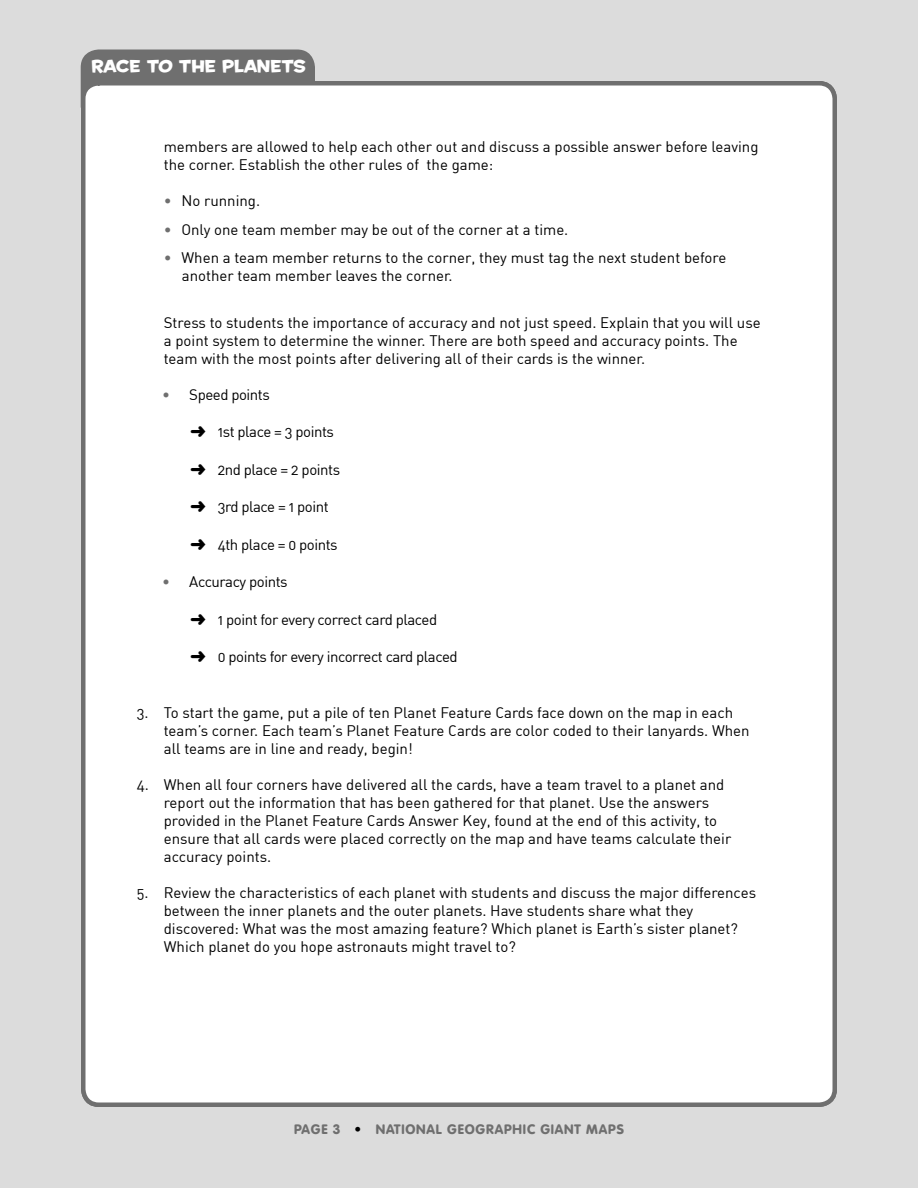
<style>
.page{position:relative;width:918px;height:1188px;background:#dcdcdc}
.page>*{position:absolute;margin:0;border:0;box-sizing:border-box;transform-origin:0 0}
.t1{font:16.5px "Housearama Kingpin";color:#fff}
.t2{font:15px/18px "DIN Regular Alternate";color:#000}
.t3{font:15px "DIN Regular Alternate";letter-spacing:-.03em;color:#000}
.t4{font:900 13.5px "VAG Rounded Std";letter-spacing:.06em;color:#6f6f6f}
.s1{color:#6f6f6f}
.s2{font-family:"Arrows Right";font-weight:900}
.s3{color:#000}
</style>
<div class="page">
<div style="left:81px;top:50px;width:234px;height:43px;background:#6f6f6f"></div>
<div style="left:83px;top:83px;width:752px;height:1022px;background:#fff;border-radius:16px"></div>
<div style="left:81px;top:81px;width:756px;height:1026px;border:4px solid #6f6f6f;border-radius:16px"></div>
<p class="t1" style="left:91px;top:55px;width:216px">RACE TO THE PLANETS</p>
<p class="t2" style="left:164px;top:138px;width:596px">members are allowed to help each other out and discuss a possible answer before leaving the corner. Establish the other rules of the game:</p>
<p class="t2" style="left:164px;top:192px;width:98px"><span class="s1">•</span> No running.</p>
<p class="t2" style="left:164px;top:220px;width:406px"><span class="s1">•</span> Only one team member may be out of the corner at a time.</p>
<p class="t2" style="left:182px;top:249px;width:546px;text-indent:-18px"><span class="s1">•</span> When a team member returns to the corner, they must tag the next student before another team member leaves the corner.</p>
<p class="t2" style="left:164px;top:313px;width:598px">Stress to students the importance of accuracy and not just speed. Explain that you will use a point system to determine the winner. There are both speed and accuracy points. The team with the most points after delivering all of their cards is the winner.</p>
<p class="t3" style="left:162px;top:385px;width:109px"><span class="s1">•</span> Speed points</p>
<p class="t3" style="left:191px;top:423px;width:145px"><span class="s2">A</span> 1st place = 3 points</p>
<p class="t3" style="left:191px;top:460px;width:151px"><span class="s2">A</span> 2nd place = 2 points</p>
<p class="t3" style="left:191px;top:498px;width:139px"><span class="s2">A</span> 3rd place = 1 point</p>
<p class="t3" style="left:191px;top:535px;width:148px"><span class="s2">A</span> 4th place = 0 points</p>
<p class="t3" style="left:162px;top:573px;width:127px"><span class="s1">•</span> Accuracy points</p>
<p class="t3" style="left:191px;top:610px;width:248px"><span class="s2">A</span> 1 point for every correct card placed</p>
<p class="t3" style="left:191px;top:648px;width:268px"><span class="s2">A</span> 0 points for every incorrect card placed</p>
<p class="t2" style="left:164px;top:703px;width:587px;text-indent:-27px">3. To start the game, put a pile of ten Planet Feature Cards face down on the map in each team’s corner. Each team’s Planet Feature Cards are color coded to their lanyards. When all teams are in line and ready, begin!</p>
<p class="t2" style="left:164px;top:775px;width:569px;text-indent:-27px">4. When all four corners have delivered all the cards, have a team travel to a planet and report out the information that has been gathered for that planet. Use the answers provided in the Planet Feature Cards Answer Key, found at the end of this activity, to ensure that all cards were placed correctly on the map and have teams calculate their accuracy points.</p>
<p class="t2" style="left:164px;top:883px;width:594px;text-indent:-27px">5. Review the characteristics of each planet with students and discuss the major differences between the inner planets and the outer planets. Have students share what they discovered: What was the most amazing feature? Which planet is Earth’s sister planet?<br>Which planet do you hope astronauts might travel to?</p>
<p class="t4" style="left:294px;top:1121px;width:331px">PAGE 3 <span class="s3">•</span> NATIONAL GEOGRAPHIC GIANT MAPS</p>
</div>
